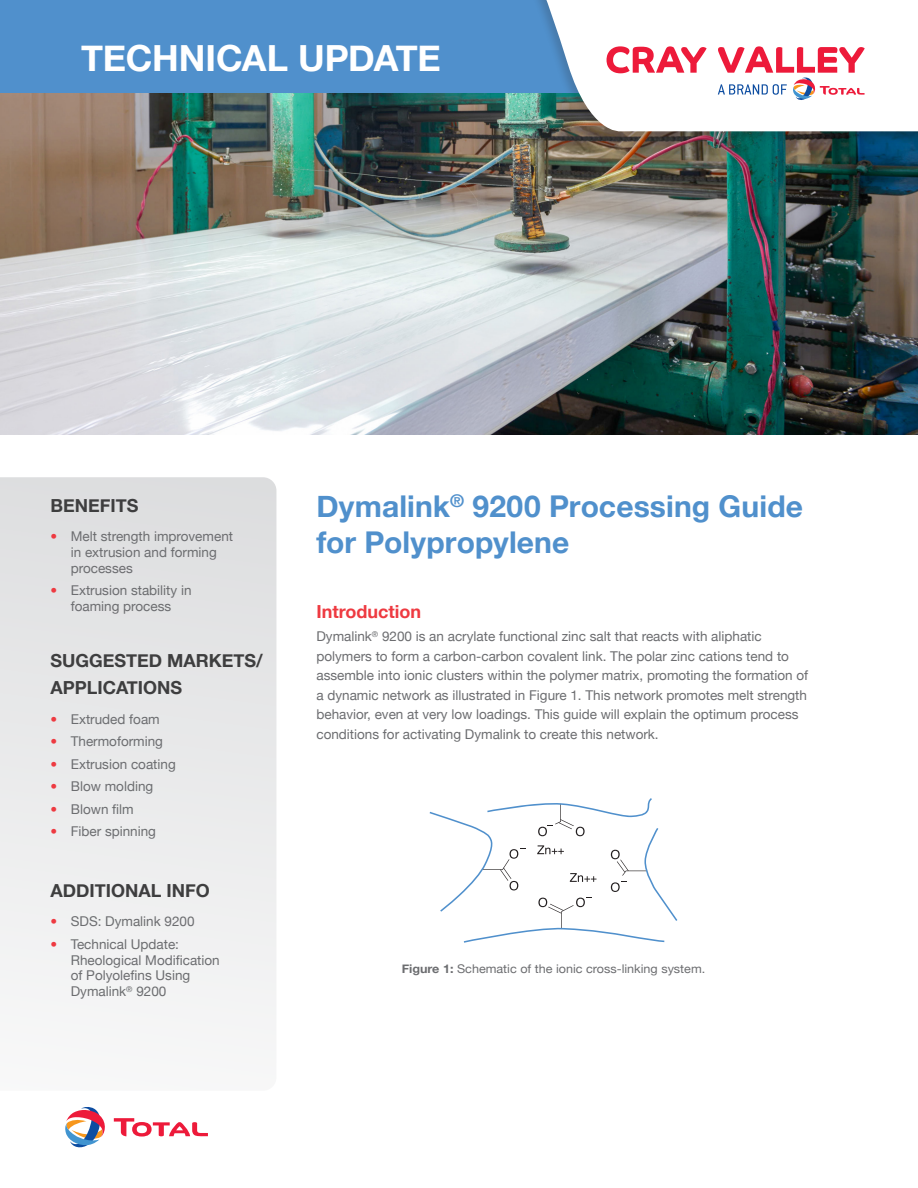
<style>
.page{position:relative;width:918px;height:1188px;background:#fff}
.page>*{position:absolute;margin:0;border:0;box-sizing:border-box;transform-origin:0 0}
.t1{font:700 36px "Helvetica Neue";letter-spacing:-.005em;color:#fff}
.Main_Header{font:700 30px/36px "Helvetica Neue";letter-spacing:.005em;color:#5090cc}
.Side_Section_-_Heade{font:700 18px/27.8px "Helvetica Neue";color:#3e3e3f}
.Body_-_Header_1{font:700 18px "Helvetica Neue";color:#ee3a41}
.Body_-_Copy{font:13.5px/15.8px "Helvetica Neue";color:#6c6d70}
.t2{font:12px "Helvetica Neue";color:#6c6d70;scale:1.05 1}
.s1{font-weight:500;color:#ee3a41}
.s2{font-weight:700}
</style>
<div class="page">
<svg style="left:65px;top:1107px;width:40px;height:40px"></svg>
<svg style="left:114px;top:1118px;width:94px;height:19px"></svg>
<img style="left:0;top:93px;width:918px;height:341px">
<div style="left:0;top:0;width:918px;height:93px;background:#5090cc"></div>
<div style="left:526px;top:0;width:392px;height:145px;background:#231f20;opacity:.2"></div>
<svg style="left:536px;top:0;width:382px;height:134px;fill:#fff"></svg>
<svg style="left:607px;top:46px;width:100px;height:27px;background:#f68e9e"></svg>
<svg style="left:718px;top:46px;width:147px;height:54px;background:#efbcc7"></svg>
<svg style="left:0;top:477px;width:276px;height:558px;fill:#e9e9ea"></svg>
<svg style="left:430px;top:798px;width:247px;height:145px"></svg>
<h1 class="t1" style="left:81px;top:30px;width:361px">TECHNICAL UPDATE</h1>
<p class="Side_Section_-_Heade" style="left:51px;top:492px;width:90px">BENEFITS</p>
<p class="Body_-_Copy" style="left:71px;top:530px;width:164px;text-indent:-20px"><span class="s1">•</span> Melt strength improvement in extrusion and forming processes</p>
<p class="Body_-_Copy" style="left:51px;top:584px;width:143px;text-align:center"><span class="s1">•</span> Extrusion stability in foaming process</p>
<p class="Side_Section_-_Heade" style="left:51px;top:647px;width:214px">SUGGESTED MARKETS/<br>APPLICATIONS</p>
<p class="Body_-_Copy" style="left:51px;top:712px;width:111px"><span class="s1">•</span> Extruded foam</p>
<p class="Body_-_Copy" style="left:51px;top:734px;width:114px"><span class="s1">•</span> Thermoforming</p>
<p class="Body_-_Copy" style="left:51px;top:757px;width:127px"><span class="s1">•</span> Extrusion coating</p>
<p class="Body_-_Copy" style="left:51px;top:779px;width:104px"><span class="s1">•</span> Blow molding</p>
<p class="Body_-_Copy" style="left:51px;top:802px;width:85px"><span class="s1">•</span> Blown film</p>
<p class="Body_-_Copy" style="left:51px;top:824px;width:107px"><span class="s1">•</span> Fiber spinning</p>
<p class="Side_Section_-_Heade" style="left:51px;top:877px;width:161px">ADDITIONAL INFO</p>
<p class="Body_-_Copy" style="left:51px;top:914px;width:146px"><span class="s1">•</span> SDS: Dymalink 9200</p>
<p class="Body_-_Copy" style="left:71px;top:937px;width:150px;text-indent:-20px"><span class="s1">•</span> Technical Update:<br>Rheological Modification of Polyolefins Using<br>Dymalink<sup>®</sup> 9200</p>
<p class="Main_Header" style="left:316px;top:489px;width:488px">Dymalink<sup>®</sup> 9200 Processing Guide for Polypropylene</p>
<p class="Body_-_Header_1" style="left:316px;top:598px;width:106px">Introduction</p>
<p class="Body_-_Copy" style="left:316px;top:627px;width:493px;line-height:19.5px">Dymalink<sup>®</sup> 9200 is an acrylate functional zinc salt that reacts with aliphatic polymers to form a carbon-carbon covalent link. The polar zinc cations tend to assemble into ionic clusters within the polymer matrix, promoting the formation of a dynamic network as illustrated in Figure 1. This network promotes melt strength behavior, even at very low loadings. This guide will explain the optimum process conditions for activating Dymalink to create this network.</p>
<p class="t2" style="left:402px;top:960px;width:291px"><span class="s2">Figure 1:</span> Schematic of the ionic cross-linking system.</p>
</div>
